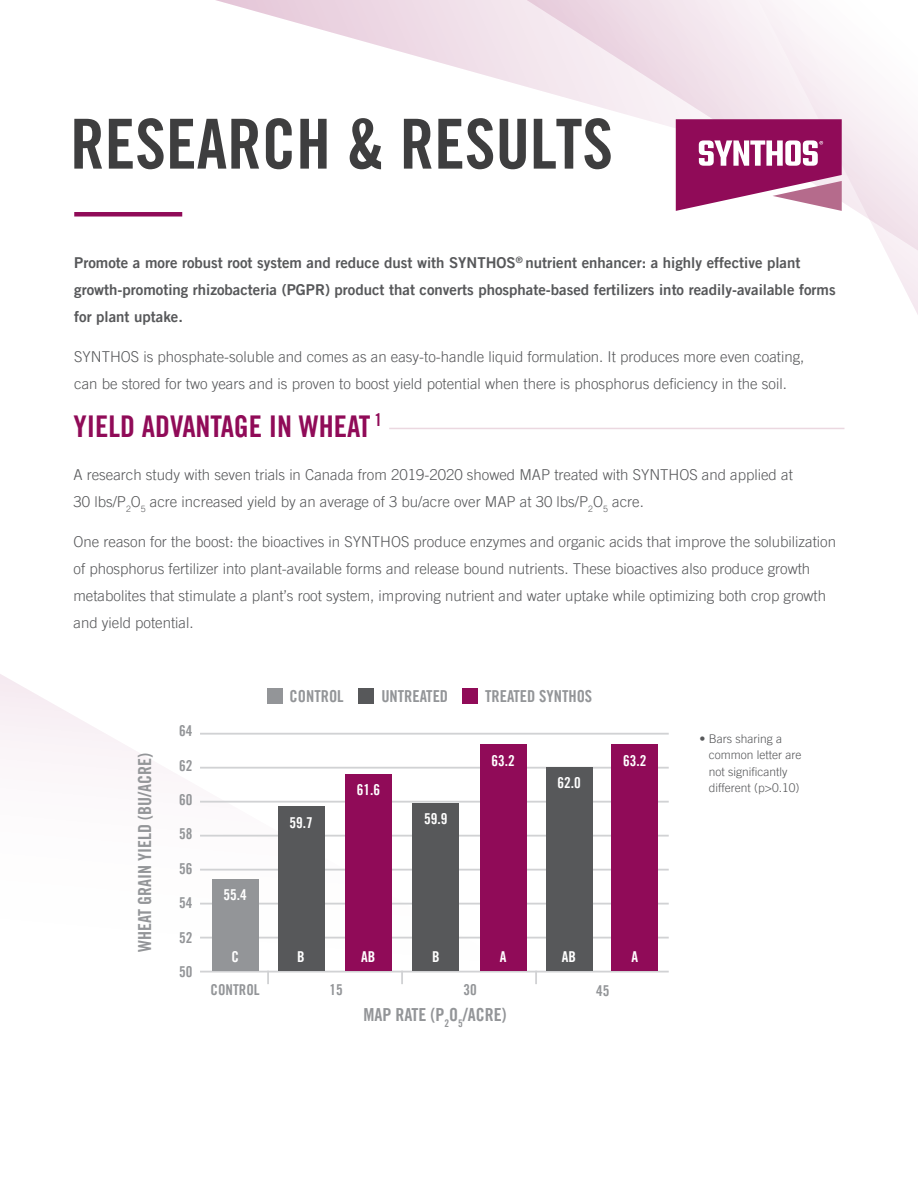
<style>
.page{position:relative;width:918px;height:1188px;background:#fff}
.page>*{position:absolute;margin:0;border:0;box-sizing:border-box;transform-origin:0 0}
.t1{font:69px "Trade Gothic LT Std Bd Cn 20";color:#3e3e3f}
.t2{font:30px "Trade Gothic LT Pro Bd Cn 20";color:#900b58}
.t3{font:18px "Trade Gothic LT Pro Bd Cn 20";color:#939598}
.t4{font:16.5px "Trade Gothic LT Pro Bd Cn 20";color:#939598}
.t5{font:300 15px/27px "Trade Gothic LT Pro";color:#57585a}
.t6{font:15px/27px "Trade Gothic LT Pro Bd 2";color:#57585a}
.t7{font:15px "Trade Gothic LT Pro Bd Cn 20";color:#fff}
.t8{font:15px "Trade Gothic LT Pro Bd Cn 20";color:#939598}
.t9{font:300 12px/16.5px "Trade Gothic LT Pro";color:#57585a}
</style>
<div class="page">
<svg style="left:216px;top:0;width:290px;height:81px"></svg>
<svg style="left:890px;top:259px;width:28px;height:56px;fill:#f8f0f5"></svg>
<svg style="left:506px;top:0;width:412px;height:259px"></svg>
<svg style="left:0;top:674px;width:669px;height:297px"></svg>
<svg style="left:676px;top:119px;width:166px;height:92px"></svg>
<div style="left:74px;top:212px;width:108px;height:5px;background:#900b58"></div>
<hr style="left:389px;top:428px;width:455px;height:1px;background:#b06285">
<hr style="left:200px;top:971px;width:469px;height:2px;background:#d1d2d4">
<hr style="left:200px;top:937px;width:469px;height:2px;background:#d1d2d4">
<hr style="left:200px;top:903px;width:469px;height:2px;background:#d1d2d4">
<hr style="left:200px;top:869px;width:469px;height:2px;background:#d1d2d4">
<hr style="left:200px;top:835px;width:469px;height:2px;background:#d1d2d4">
<hr style="left:200px;top:801px;width:469px;height:2px;background:#d1d2d4">
<hr style="left:200px;top:767px;width:469px;height:2px;background:#d1d2d4">
<hr style="left:200px;top:733px;width:469px;height:2px;background:#d1d2d4">
<div style="left:212px;top:879px;width:46px;height:92px;background:#939598"></div>
<div style="left:278px;top:806px;width:46px;height:165px;background:#57585a"></div>
<div style="left:345px;top:774px;width:47px;height:197px;background:#900b58"></div>
<div style="left:413px;top:803px;width:46px;height:168px;background:#57585a"></div>
<div style="left:480px;top:744px;width:46px;height:227px;background:#900b58"></div>
<div style="left:612px;top:744px;width:46px;height:227px;background:#900b58"></div>
<div style="left:546px;top:767px;width:46px;height:204px;background:#57585a"></div>
<div style="left:267px;top:688px;width:15px;height:16px;background:#939598"></div>
<div style="left:359px;top:688px;width:15px;height:16px;background:#57585a"></div>
<div style="left:462px;top:688px;width:16px;height:16px;background:#900b58"></div>
<svg style="left:267px;top:973px;width:2px;height:11px"></svg>
<svg style="left:401px;top:973px;width:2px;height:11px"></svg>
<svg style="left:535px;top:973px;width:2px;height:11px"></svg>
<p class="t1" style="left:70px;top:102px;width:544px">RESEARCH &amp; RESULTS</p>
<p class="t6" style="left:74px;top:249px;width:763px">Promote a more robust root system and reduce dust with SYNTHOS<sup>®</sup> nutrient enhancer: a highly effective plant growth-promoting rhizobacteria (PGPR) product that converts phosphate-based fertilizers into readily-available forms for plant uptake.</p>
<p class="t5" style="left:74px;top:343px;width:732px">SYNTHOS is phosphate-soluble and comes as an easy-to-handle liquid formulation. It produces more even coating, can be stored for two years and is proven to boost yield potential when there is phosphorus deficiency in the soil.</p>
<p class="t2" style="left:74px;top:409px;width:310px">YIELD ADVANTAGE IN WHEAT <sup>1</sup></p>
<p class="t5" style="left:74px;top:461px;width:721px">A research study with seven trials in Canada from 2019-2020 showed MAP treated with SYNTHOS and applied at<br>30 lbs/P<sub>2</sub>O<sub>5</sub> acre increased yield by an average of 3 bu/acre over MAP at 30 lbs/P<sub>2</sub>O<sub>5</sub> acre.</p>
<p class="t5" style="left:74px;top:528px;width:764px">One reason for the boost: the bioactives in SYNTHOS produce enzymes and organic acids that improve the solubilization of phosphorus fertilizer into plant-available forms and release bound nutrients. These bioactives also produce growth metabolites that stimulate a plant’s root system, improving nutrient and water uptake while optimizing both crop growth and yield potential.</p>
<p class="t3" style="left:134px;top:952px;width:200px;rotate:-90deg">WHEAT GRAIN YIELD (BU/ACRE)</p>
<p class="t8" style="left:179px;top:722px;width:15px">64</p>
<p class="t8" style="left:179px;top:756px;width:15px">62</p>
<p class="t8" style="left:179px;top:791px;width:15px">60</p>
<p class="t8" style="left:179px;top:825px;width:15px">58</p>
<p class="t8" style="left:179px;top:859px;width:15px">56</p>
<p class="t8" style="left:179px;top:894px;width:15px">54</p>
<p class="t8" style="left:179px;top:928px;width:15px">52</p>
<p class="t8" style="left:179px;top:963px;width:15px">50</p>
<p class="t7" style="left:223px;top:886px;width:25px">55.4</p>
<p class="t4" style="left:290px;top:686px;width:56px">CONTROL</p>
<p class="t4" style="left:381px;top:686px;width:68px">UNTREATED</p>
<p class="t4" style="left:485px;top:686px;width:109px">TREATED SYNTHOS</p>
<p class="t7" style="left:289px;top:813px;width:25px">59.7</p>
<p class="t7" style="left:357px;top:781px;width:25px">61.6</p>
<p class="t7" style="left:424px;top:810px;width:25px">59.9</p>
<p class="t7" style="left:492px;top:751px;width:25px">63.2</p>
<p class="t7" style="left:557px;top:774px;width:25px">62.0</p>
<p class="t7" style="left:623px;top:751px;width:25px">63.2</p>
<p class="t7" style="left:231px;top:947px;width:9px">C</p>
<p class="t7" style="left:297px;top:947px;width:9px">B</p>
<p class="t7" style="left:361px;top:947px;width:16px">AB</p>
<p class="t7" style="left:432px;top:947px;width:9px">B</p>
<p class="t7" style="left:500px;top:947px;width:8px">A</p>
<p class="t7" style="left:562px;top:947px;width:16px">AB</p>
<p class="t7" style="left:632px;top:947px;width:8px">A</p>
<p class="t8" style="left:211px;top:981px;width:51px">CONTROL</p>
<p class="t8" style="left:329px;top:981px;width:15px">15</p>
<p class="t8" style="left:463px;top:981px;width:15px">30</p>
<p class="t8" style="left:596px;top:981px;width:15px">45</p>
<p class="t3" style="left:363px;top:1004px;width:145px">MAP RATE (P<sub>2</sub>O<sub>5</sub>/ACRE)</p>
<p class="t9" style="left:709px;top:730px;width:94px;text-indent:-9px">• Bars sharing a common letter are not significantly different (p&gt;0.10)</p>
</div>
